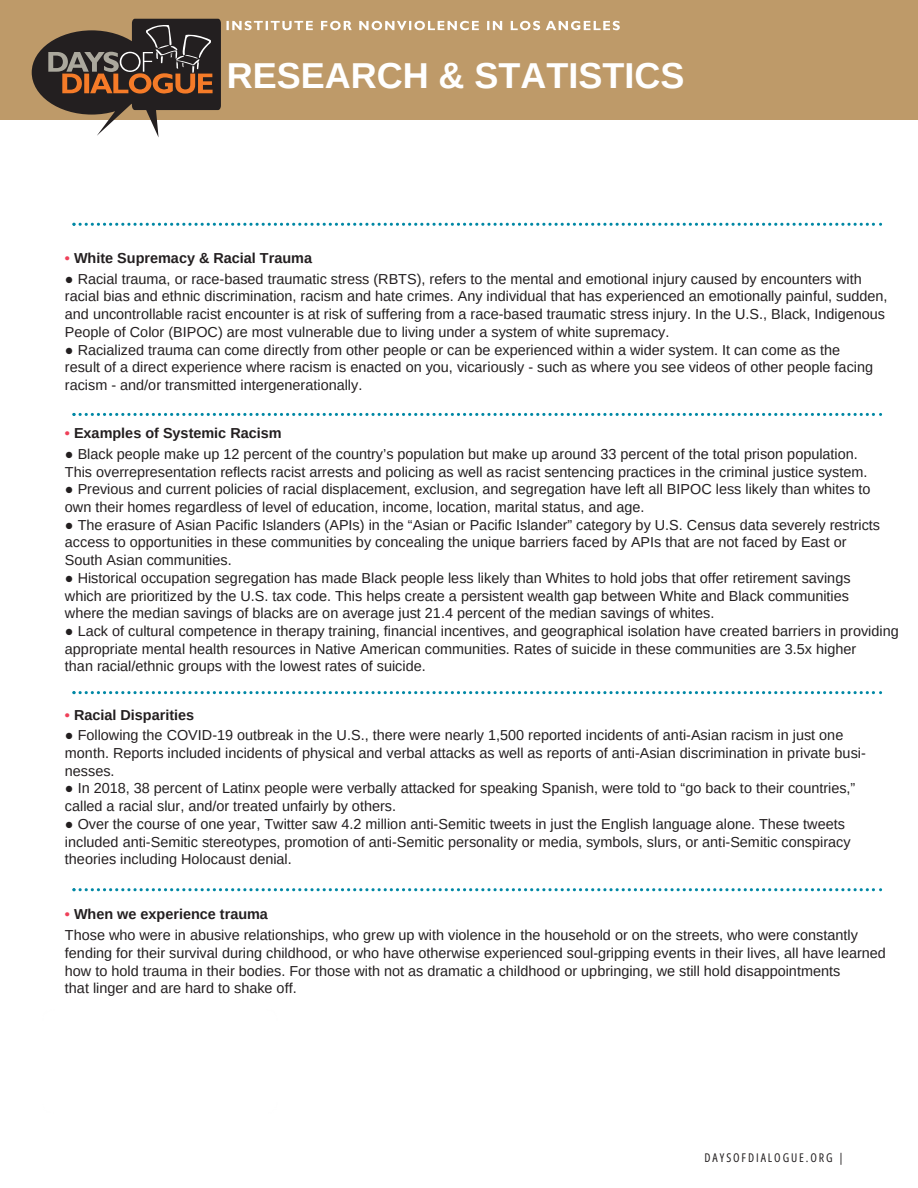
<style>
.page{position:relative;width:918px;height:1188px;background:#fff}
.page>*{position:absolute;margin:0;border:0;box-sizing:border-box;transform-origin:0 0}
.t1{font:700 36px "Arimo";color:#fff}
.t2{font:14.4px/17.7px "Arimo";color:#231f20}
.t3{font:700 14.4px "Arimo";color:#231f20}
.t4{font:12px "Open Sans Condensed";letter-spacing:.16em;color:#231f20}
.s1{color:#ef4059}
.s2{font-weight:700;color:#ef4059}
.s3{font-weight:700}
.s4{font-family:"Open Sans"}
</style>
<div class="page">
<div style="left:0;top:0;width:918px;height:120px;background:#be9a69"></div>
<svg style="left:32px;top:19px;width:189px;height:118px"></svg>
<svg style="left:227px;top:21px;width:393px;height:9px"></svg>
<svg style="left:72px;top:223px;width:810px;height:3px"></svg>
<svg style="left:72px;top:413px;width:810px;height:3px"></svg>
<svg style="left:72px;top:691px;width:810px;height:3px"></svg>
<svg style="left:72px;top:888px;width:810px;height:3px"></svg>
<p class="t1" style="left:227px;top:55px;width:459px">RESEARCH &amp; STATISTICS</p>
<p class="t3" style="left:65px;top:250px;width:249px"><span class="s1">•</span> White Supremacy &amp; Racial Trauma</p>
<p class="t2" style="left:65px;top:270px;width:824px">● Racial trauma, or race-based traumatic stress (RBTS), refers to the mental and emotional injury caused by encounters with racial bias and ethnic discrimination, racism and hate crimes. Any individual that has experienced an emotionally painful, sudden, and uncontrollable racist encounter is at risk of suffering from a race-based traumatic stress injury. In the U.S., Black, Indigenous People of Color (BIPOC) are most vulnerable due to living under a system of white supremacy.</p>
<p class="t2" style="left:65px;top:341px;width:810px">● Racialized trauma can come directly from other people or can be experienced within a wider system. It can come as the result of a direct experience where racism is enacted on you, vicariously - such as where you see videos of other people facing racism - and/or transmitted intergenerationally.</p>
<h1 class="t3" style="left:65px;top:425px;width:218px"><span class="s1">•</span> Examples of Systemic Racism</h1>
<h1 class="t2" style="left:65px;top:445px;width:804px">● Black people make up 12 percent of the country’s population but make up around 33 percent of the total prison population.<br>This overrepresentation reflects racist arrests and policing as well as racist sentencing practices in the criminal justice system.</h1>
<h1 class="t2" style="left:65px;top:480px;width:807px">● Previous and current policies of racial displacement, exclusion, and segregation have left all BIPOC less likely than whites to own their homes regardless of level of education, income, location, marital status, and age.</h1>
<h1 class="t2" style="left:65px;top:516px;width:817px">● The erasure of Asian Pacific Islanders (APIs) in the “Asian or Pacific Islander” category by U.S. Census data severely restricts access to opportunities in these communities by concealing the unique barriers faced by APIs that are not faced by East or<br>South Asian communities.</h1>
<p class="t2" style="left:65px;top:569px;width:787px;text-align:justify">● Historical occupation segregation has made Black people less likely than Whites to hold jobs that offer retirement savings which are prioritized by the U.S. tax code. This helps create a persistent wealth gap between White and Black communities where the median savings of blacks are on average just 21.4 percent of the median savings of whites.</p>
<p class="t2" style="left:65px;top:622px;width:835px">● Lack of cultural competence in therapy training, financial incentives, and geographical isolation have created barriers in providing appropriate mental health resources in Native American communities. Rates of suicide in these communities are 3.5x higher<br>than racial/ethnic groups with the lowest rates of suicide.</p>
<p class="t3" style="left:65px;top:707px;width:131px"><span class="s1">•</span> Racial Disparities</p>
<p class="t2" style="left:65px;top:726px;width:802px">● Following the COVID-19 outbreak in the U.S., there were nearly 1,500 reported incidents of anti-Asian racism in just one month. Reports included incidents of physical and verbal attacks as well as reports of anti-Asian discrimination in private busi&shy;nesses.</p>
<p class="t2" style="left:65px;top:780px;width:792px">● In 2018, 38 percent of Latinx people were verbally attacked for speaking Spanish, were told to “go back to their countries,” called a racial slur, and/or treated unfairly by others.</p>
<p class="t2" style="left:65px;top:815px;width:782px">● Over the course of one year, Twitter saw 4.2 million anti-Semitic tweets in just the English language alone. These tweets</p>
<h2 class="t2" style="left:65px;top:833px;width:787px">included anti-Semitic stereotypes, promotion of anti-Semitic personality or media, symbols, slurs, or anti-Semitic conspiracy theories including Holocaust denial.</h2>
<h2 class="t2" style="left:65px;top:904px;width:794px;line-height:20.7px"><span class="s2">•</span> <span class="s3">When we experience trauma<br></span>Those who were in abusive relationships, who grew up with violence in the household or on the streets, who were constantly</h2>
<h2 class="t2" style="left:65px;top:944px;width:823px">fending for their survival during childhood, or who have otherwise experienced soul-gripping events in their lives, all have learned how to hold trauma in their bodies. For those with not as dramatic a childhood or upbringing, we still hold disappointments<br>that linger and are hard to shake off.</h2>
<h2 class="t4" style="left:705px;top:1150px;width:141px">DAYSOFDIALOGUE.ORG <span class="s4">|</span></h2>
</div>
